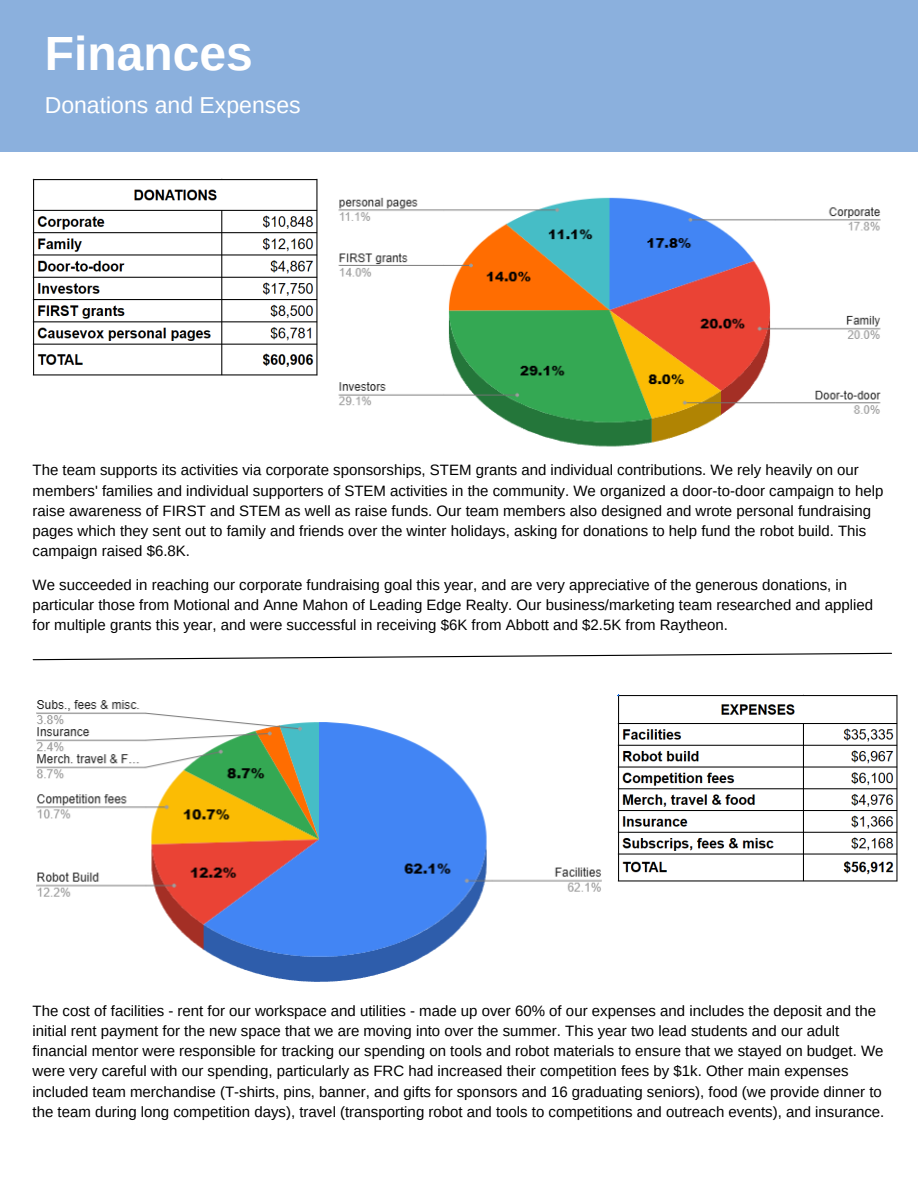
<style>
.page{position:relative;width:918px;height:1188px;background:#fff}
.page>*{position:absolute;margin:0;border:0;box-sizing:border-box;transform-origin:0 0}
.t1{font:700 48px "Arimo";color:#fff}
.t2{font:23.1px "Arimo";color:#fff}
.t3{font:15px/20.1px "Arimo";color:#000}
</style>
<div class="page">
<div style="left:0;top:0;width:918px;height:151px;background:#8bb0dd"></div>
<img style="left:338px;top:197px;width:543px;height:250px">
<img style="left:36px;top:700px;width:566px;height:282px">
<img style="left:33px;top:179px;width:284px;height:197px">
<img style="left:617px;top:694px;width:280px;height:188px">
<svg style="left:32px;top:652px;width:860px;height:9px"></svg>
<p class="t1" style="left:45px;top:26px;width:210px">Finances</p>
<p class="t2" style="left:45px;top:92px;width:257px">Donations and Expenses</p>
<p class="t3" style="left:33px;top:460px;width:852px">The team supports its activities via corporate sponsorships, STEM grants and individual contributions. We rely heavily on our members' families and individual supporters of STEM activities in the community. We organized a door-to-door campaign to help raise awareness of FIRST and STEM as well as raise funds. Our team members also designed and wrote personal fundraising pages which they sent out to family and friends over the winter holidays, asking for donations to help fund the robot build. This campaign raised $6.8K.</p>
<p class="t3" style="left:33px;top:575px;width:842px">We succeeded in reaching our corporate fundraising goal this year, and are very appreciative of the generous donations, in particular those from Motional and Anne Mahon of Leading Edge Realty. Our business/marketing team researched and applied for multiple grants this year, and were successful in receiving $6K from Abbott and $2.5K from Raytheon.</p>
<p class="t3" style="left:33px;top:1000px;width:853px">The cost of facilities - rent for our workspace and utilities - made up over 60% of our expenses and includes the deposit and the initial rent payment for the new space that we are moving into over the summer. This year two lead students and our adult financial mentor were responsible for tracking our spending on tools and robot materials to ensure that we stayed on budget. We were very careful with our spending, particularly as FRC had increased their competition fees by $1k. Other main expenses included team merchandise (T-shirts, pins, banner, and gifts for sponsors and 16 graduating seniors), food (we provide dinner to the team during long competition days), travel (transporting robot and tools to competitions and outreach events), and insurance.</p>
</div>
